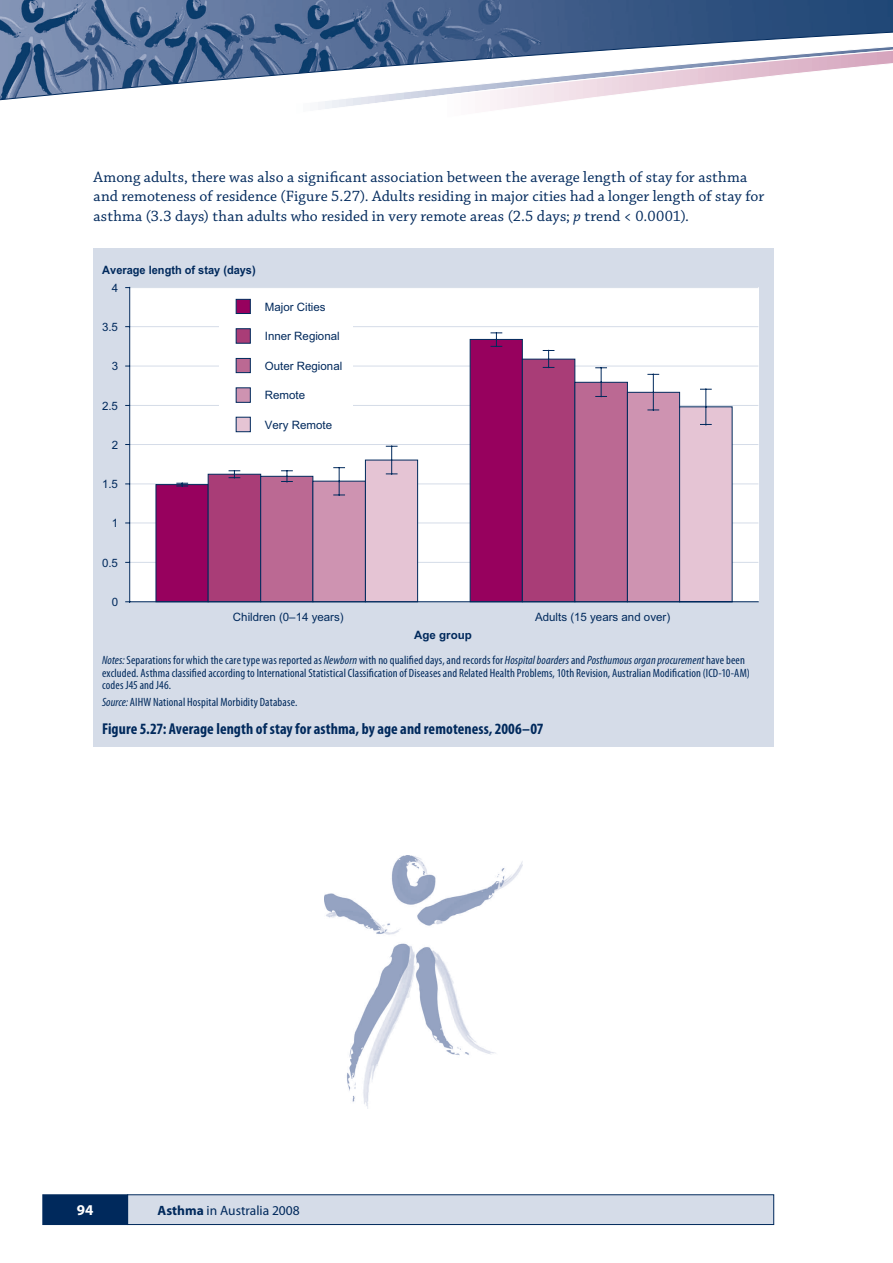
<style>
.page{position:relative;width:893px;height:1263px;background:#fff}
.page>*{position:absolute;margin:0;border:0;box-sizing:border-box;transform-origin:0 0}
.t1{font:15.75px/19.5px "Chaparral Pro";letter-spacing:.005em;color:#00295c}
.t2{font:700 condensed 15.75px "Myriad Pro";letter-spacing:.005em;color:#00295c}
.t3{font:700 15px "Myriad Pro";color:#fff}
.t4{font:13.5px "Myriad Pro";color:#00295c}
.t5{font:condensed 12px/12.8px "Myriad Pro";letter-spacing:.01em;color:#00295c}
.t6{font:11.55px "Arial";color:#00295c}
.t7{font:700 11.55px "Arial";color:#00295c;scale:.96 1}
.t8{font:700 11.55px "Arial";color:#00295c}
.s1{font-style:italic}
.s2{font-weight:700}
</style>
<div class="page">
<img style="left:0;top:0;width:893px;height:14px">
<svg style="left:0;top:14px;width:892px;height:8px;background:#44628d"></svg>
<svg style="left:0;top:22px;width:892px;height:89px"></svg>
<div style="left:128px;top:1195px;width:646px;height:29px;background:#d5dce8"></div>
<div style="left:127px;top:1194px;width:647px;height:31px;border:1px solid #00295c"></div>
<div style="left:43px;top:1195px;width:84px;height:29px;background:#00295c"></div>
<div style="left:43px;top:1194px;width:85px;height:31px;border:1px solid #00295c"></div>
<svg style="left:892px;top:14px;width:1px;height:49px"></svg>
<div style="left:94px;top:249px;width:680px;height:498px;background:#d5dce8"></div>
<svg style="left:125px;top:286px;width:634px;height:317px;background:#d6abc5"></svg>
<div style="left:220px;top:292px;width:133px;height:147px;background:#fff"></div>
<div style="left:236px;top:299px;width:15px;height:15px;background:#97015e;border:1px solid #00295c"></div>
<div style="left:236px;top:328px;width:15px;height:16px;background:#a93d77;border:1px solid #00295c"></div>
<div style="left:236px;top:358px;width:15px;height:15px;background:#bb6993;border:1px solid #00295c"></div>
<div style="left:236px;top:387px;width:15px;height:16px;background:#ce93b1;border:1px solid #00295c"></div>
<div style="left:236px;top:417px;width:15px;height:15px;background:#e5c4d4;border:1px solid #00295c"></div>
<img style="left:325px;top:856px;width:198px;height:252px">
<p class="t1" style="left:94px;top:168px;width:672px">Among adults, there was also a significant association between the average length of stay for asthma and remoteness of residence (Figure 5.27). Adults residing in major cities had a longer length of stay for asthma (3.3 days) than adults who resided in very remote areas (2.5 days; <span class="s1">p</span> trend &lt; 0.0001).</p>
<p class="t7" style="left:102px;top:263px;width:161px">Average length of stay (days)</p>
<p class="t6" style="left:112px;top:280px;width:8px">4</p>
<p class="t6" style="left:102px;top:319px;width:18px">3.5</p>
<p class="t6" style="left:112px;top:359px;width:8px">3</p>
<p class="t6" style="left:102px;top:398px;width:18px">2.5</p>
<p class="t6" style="left:112px;top:437px;width:8px">2</p>
<p class="t6" style="left:102px;top:476px;width:18px">1.5</p>
<p class="t6" style="left:112px;top:516px;width:8px">1</p>
<p class="t6" style="left:102px;top:555px;width:18px">0.5</p>
<p class="t6" style="left:112px;top:594px;width:8px">0</p>
<p class="t6" style="left:265px;top:299px;width:62px">Major Cities</p>
<p class="t6" style="left:265px;top:328px;width:76px">Inner Regional</p>
<p class="t6" style="left:265px;top:358px;width:79px">Outer Regional</p>
<p class="t6" style="left:265px;top:388px;width:42px">Remote</p>
<p class="t6" style="left:265px;top:417px;width:69px">Very Remote</p>
<p class="t6" style="left:233px;top:609px;width:112px">Children (0–14 years)</p>
<p class="t6" style="left:535px;top:609px;width:137px">Adults (15 years and over)</p>
<p class="t8" style="left:414px;top:627px;width:59px">Age group</p>
<p class="t5" style="left:102px;top:653px;width:649px"><span class="s1">Notes:</span> Separations for which the care type was reported as <span class="s1">Newborn</span> with no qualified days, and records for <span class="s1">Hospital boarders</span> and <span class="s1">Posthumous organ procurement</span> have been excluded. Asthma classified according to International Statistical Classification of Diseases and Related Health Problems, 10th Revision, Australian Modification (ICD-10-AM) codes J45 and J46.</p>
<p class="t5" style="left:102px;top:696px;width:197px"><span class="s1">Source:</span> AIHW National Hospital Morbidity Database.</p>
<h1 class="t2" style="left:102px;top:719px;width:443px">Figure 5.27: Average length of stay for asthma, by age and remoteness, 2006–07</h1>
<p class="t3" style="left:77px;top:1200px;width:18px">94</p>
<p class="t4" style="left:158px;top:1202px;width:144px"><span class="s2">Asthma</span> in Australia 2008</p>
</div>
